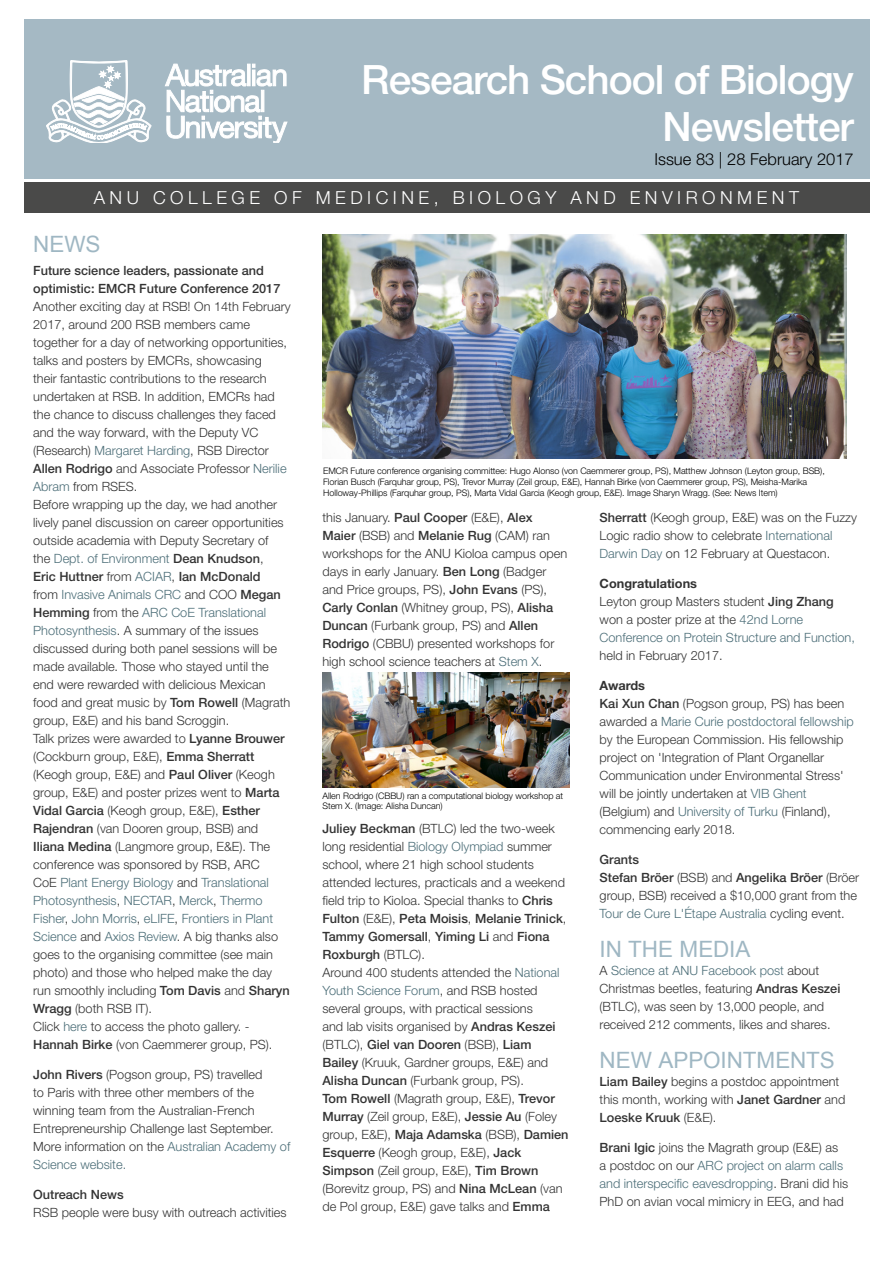
<style>
.page{position:relative;width:893px;height:1263px;background:#fff}
.page>*{position:absolute;margin:0;border:0;box-sizing:border-box;transform-origin:0 0}
.t1{font:500 40.5px/46.5px "Helvetica Neue LT Std";letter-spacing:-.025em;color:#fff;text-align:right}
.t2{font:22.5px "Arial";color:#9fb7c3}
.t3{font:300 18px "Helvetica Neue LT Std";letter-spacing:.25em;color:#fff}
.t4{font:300 16.5px "Helvetica Neue LT Std";color:#000}
.t5{font:300 12.75px/18px "Helvetica Neue LT Std";color:#333}
.t6{font:300 12.75px/18px "Helvetica Neue LT Std";color:#4c6e78}
.t7{font:500 12.75px/18px "Helvetica Neue LT Std";color:#333}
.t8{font:300 9px/10.8px "Helvetica Neue LT Std";letter-spacing:-.005em;color:#000}
.s1{color:#4c6e78}
.s2{font-weight:500}
.s3{font-weight:700;color:#333}
.s4{color:#333}
.s5{font-weight:500;color:#333}
.s6{font-weight:700}
</style>
<div class="page">
<div style="left:24px;top:19px;width:846px;height:160px;background:#a5b9c4"></div>
<div style="left:24px;top:182px;width:845px;height:31px;background:#4a4a49"></div>
<svg style="left:47px;top:60px;width:104px;height:83px"></svg>
<svg style="left:165px;top:64px;width:122px;height:79px"></svg>
<img style="left:322px;top:234px;width:524px;height:225px">
<img style="left:322px;top:672px;width:248px;height:115px">
<h1 class="t1" style="left:361px;top:56px;width:494px">Research School of Biology<br>Newsletter</h1>
<p class="t4" style="left:654px;top:149px;width:201px">Issue 83 | 28 February 2017</p>
<h3 class="t3" style="left:94px;top:186px;width:707px">ANU COLLEGE OF MEDICINE, BIOLOGY AND ENVIRONMENT</h3>
<h2 class="t2" style="left:33px;top:230px;width:69px">NEWS</h2>
<p class="t7" style="left:33px;top:261px;width:249px">Future science leaders, passionate and optimistic: EMCR Future Conference 2017</p>
<p class="t5" style="left:33px;top:297px;width:259px">Another exciting day at RSB! On 14th February 2017, around 200 RSB members came together for a day of networking opportunities, talks and posters by EMCRs, showcasing<br>their fantastic contributions to the research undertaken at RSB. In addition, EMCRs had the chance to discuss challenges they faced and the way forward, with the Deputy VC (Research) <span class="s1">Margaret Harding</span>, RSB Director <span class="s2">Allen Rodrigo</span> and Associate Professor <span class="s1">Nerilie Abram</span> from RSES.<br>Before wrapping up the day, we had another lively panel discussion on career opportunities outside academia with Deputy Secretary of<br>the <span class="s1">Dept. of Environment</span> <span class="s2">Dean Knudson</span>,<br><span class="s2">Eric Huttner</span> from <span class="s1">ACIAR</span>, <span class="s2">Ian McDonald<br></span>from <span class="s1">Invasive Animals CRC</span> and COO <span class="s2">Megan Hemming</span> from the <span class="s1">ARC CoE Translational Photosynthesis</span>. A summary of the issues discussed during both panel sessions will be made available. Those who stayed until the end were rewarded with delicious Mexican food and great music by <span class="s2">Tom Rowell</span> (Magrath group, E&amp;E) and his band Scroggin.<br>Talk prizes were awarded to <span class="s2">Lyanne Brouwer </span>(Cockburn group, E&amp;E), <span class="s2">Emma Sherratt </span>(Keogh group, E&amp;E) and <span class="s2">Paul Oliver</span> (Keogh group, E&amp;E) and poster prizes went to <span class="s2">Marta Vidal Garcia</span> (Keogh group, E&amp;E), <span class="s2">Esther Rajendran</span> (van Dooren group, BSB) and <span class="s2">Iliana Medina</span> (Langmore group, E&amp;E). The conference was sponsored by RSB, ARC<br>CoE <span class="s1">Plant Energy Biology</span> and <span class="s1">Translational Photosynthesis</span>, <span class="s1">NECTAR</span>, <span class="s1">Merck</span>, <span class="s1">Thermo Fisher</span>, <span class="s1">John Morris</span>, <span class="s1">eLIFE</span>, <span class="s1">Frontiers in Plant Science</span> and <span class="s1">Axios Review</span>. A big thanks also goes to the organising committee (see main photo) and those who helped make the day run smoothly including <span class="s2">Tom Davis</span> and <span class="s2">Sharyn Wragg</span> (both RSB IT).<br>Click <span class="s1">here</span> to access the photo gallery. - <span class="s2">Hannah Birke</span> (von Caemmerer group, PS).</p>
<p class="t5" style="left:33px;top:1065px;width:259px"><span class="s2">John Rivers</span> (Pogson group, PS) travelled<br>to Paris with three other members of the winning team from the Australian-French Entrepreneurship Challenge last September.<br>More information on the <span class="s1">Australian Academy of Science website.</span></p>
<p class="t7" style="left:33px;top:1185px;width:92px">Outreach News</p>
<p class="t5" style="left:33px;top:1203px;width:255px">RSB people were busy with outreach activities</p>
<p class="t8" style="left:323px;top:466px;width:503px">EMCR Future conference organising committee: Hugo Alonso (von Caemmerer group, PS), Matthew Johnson (Leyton group, BSB),<br>Florian Busch (Farquhar group, PS), Trevor Murray (Zeil group, E&amp;E), Hannah Birke (von Caemmerer group, PS), Meisha-Marika<br>Holloway-Phillips (Farquhar group, PS), Marta Vidal Garcia (Keogh group, E&amp;E). Image Sharyn Wragg. (See: News Item)</p>
<p class="t5" style="left:322px;top:508px;width:246px">this January. <span class="s2">Paul Cooper</span> (E&amp;E), <span class="s2">Alex Maier</span> (BSB) and <span class="s2">Melanie Rug</span> (CAM) ran workshops for the ANU Kioloa campus open days in early January. <span class="s2">Ben Long</span> (Badger and Price groups, PS), <span class="s2">John Evans</span> (PS), <span class="s2">Carly Conlan</span> (Whitney group, PS), <span class="s2">Alisha Duncan</span> (Furbank group, PS) and <span class="s2">Allen Rodrigo</span> (CBBU) presented workshops for high school science teachers at <span class="s1">Stem X</span>.</p>
<p class="t8" style="left:322px;top:790px;width:242px">Allen Rodrigo (CBBU) ran a computational biology workshop at<br>Stem X. (Image: Alisha Duncan)</p>
<p class="t5" style="left:322px;top:819px;width:248px"><span class="s2">Juliey Beckman</span> (BTLC) led the two-week long residential <span class="s1">Biology Olympiad</span> summer school, where 21 high school students attended lectures, practicals and a weekend field trip to Kioloa. Special thanks to <span class="s2">Chris Fulton</span> (E&amp;E), <span class="s2">Peta Moisis</span>, <span class="s2">Melanie Trinick</span>, <span class="s2">Tammy Gomersall</span>, <span class="s2">Yiming Li</span> and <span class="s2">Fiona Roxburgh</span> (BTLC).<br>Around 400 students attended the <span class="s1">National Youth Science Forum</span>, and RSB hosted several groups, with practical sessions<br>and lab visits organised by <span class="s2">Andras Keszei </span>(BTLC), <span class="s2">Giel van Dooren</span> (BSB), <span class="s2">Liam Bailey</span> (Kruuk, Gardner groups, E&amp;E) and <span class="s2">Alisha Duncan</span> (Furbank group, PS).<br><span class="s2">Tom Rowell</span> (Magrath group, E&amp;E), <span class="s2">Trevor Murray</span> (Zeil group, E&amp;E), <span class="s2">Jessie Au</span> (Foley group, E&amp;E), <span class="s2">Maja Adamska</span> (BSB), <span class="s2">Damien Esquerre</span> (Keogh group, E&amp;E), <span class="s2">Jack Simpson</span> (Zeil group, E&amp;E), <span class="s2">Tim Brown </span>(Borevitz group, PS) and <span class="s2">Nina McLean</span> (van de Pol group, E&amp;E) gave talks and <span class="s2">Emma</span></p>
<p class="t5" style="left:600px;top:508px;width:259px"><span class="s2">Sherratt</span> (Keogh group, E&amp;E) was on the Fuzzy<br>Logic radio show to celebrate <span class="s1">International<br>Darwin Day</span> on 12 February at Questacon.</p>
<p class="t6" style="left:600px;top:574px;width:257px"><span class="s3">Congratulations<br></span><span class="s4">Leyton group Masters student</span> <span class="s5">Jing Zhang </span><span class="s4">won a poster prize at the</span> 42nd Lorne Conference on Protein Structure and Function,</p>
<p class="t5" style="left:600px;top:646px;width:125px">held in February 2017.</p>
<p class="t5" style="left:600px;top:676px;width:256px"><span class="s6">Awards<br></span><span class="s2">Kai Xun Chan</span> (Pogson group, PS) has been awarded a <span class="s1">Marie Curie postdoctoral fellowship </span>by the European Commission. His fellowship project on 'Integration of Plant Organellar Communication under Environmental Stress' will be jointly undertaken at <span class="s1">VIB Ghent </span>(Belgium) and <span class="s1">University of Turku</span> (Finland), commencing early 2018.</p>
<p class="t5" style="left:600px;top:850px;width:261px"><span class="s2">Grants<br>Stefan Bröer</span> (BSB) and <span class="s2">Angelika Bröer</span> (Bröer group, BSB) received a $10,000 grant from the <span class="s1">Tour de Cure L'Étape Australia</span> cycling event.</p>
<h2 class="t2" style="left:600px;top:934px;width:152px">IN THE MEDIA</h2>
<p class="t5" style="left:600px;top:961px;width:242px">A <span class="s1">Science at ANU Facebook post</span> about Christmas beetles, featuring <span class="s2">Andras Keszei </span>(BTLC), was seen by 13,000 people, and received 212 comments, likes and shares.</p>
<h2 class="t2" style="left:600px;top:1045px;width:237px">NEW APPOINTMENTS</h2>
<p class="t5" style="left:600px;top:1072px;width:247px"><span class="s2">Liam Bailey</span> begins a postdoc appointment this month, working with <span class="s2">Janet Gardner</span> and<br><span class="s2">Loeske Kruuk</span> (E&amp;E).</p>
<p class="t5" style="left:600px;top:1138px;width:250px"><span class="s2">Brani Igic</span> joins the Magrath group (E&amp;E) as<br>a postdoc on our <span class="s1">ARC project on alarm calls and interspecific eavesdropping</span>. Brani did his PhD on avian vocal mimicry in EEG, and had</p>
</div>
